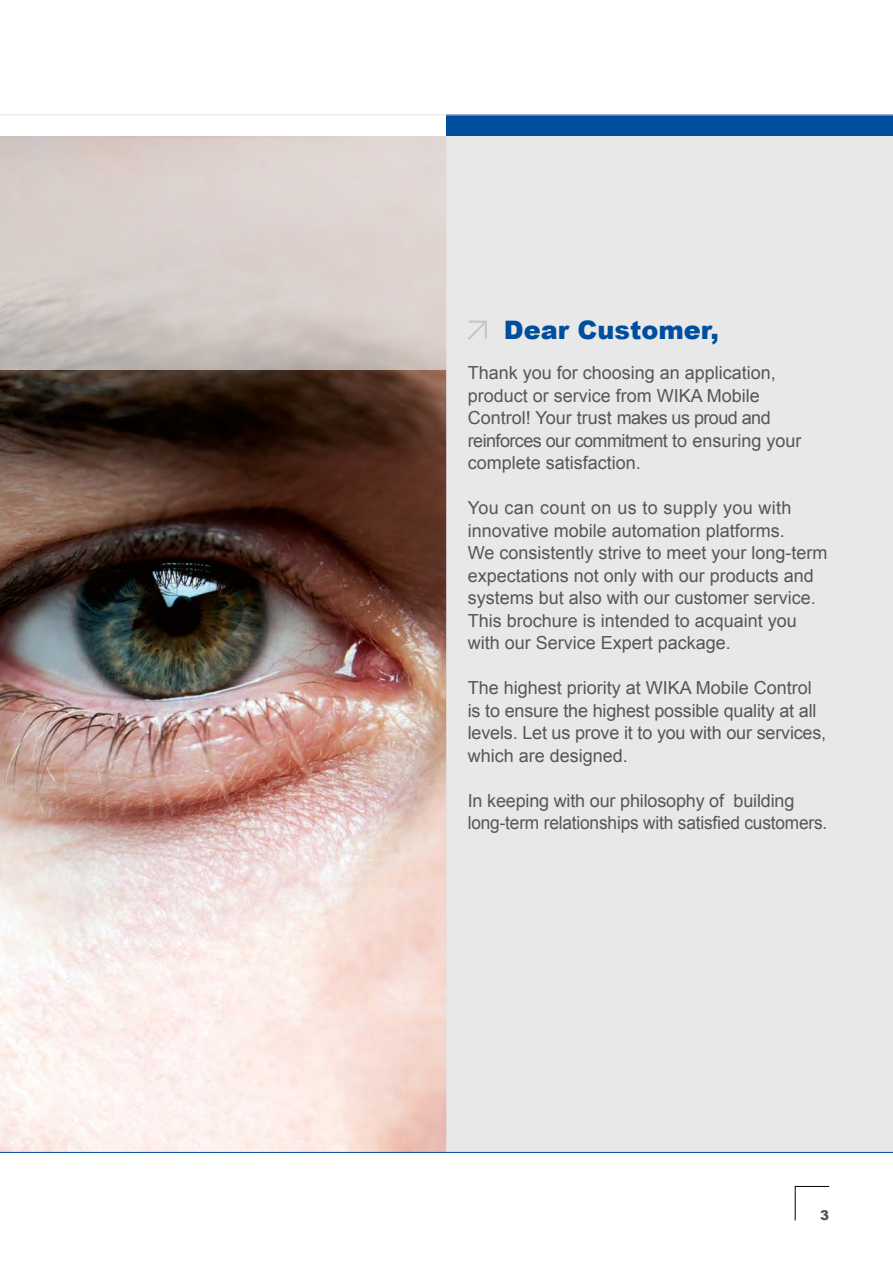
<style>
.page{position:relative;width:893px;height:1263px;background:#fff}
.page>*{position:absolute;margin:0;border:0;box-sizing:border-box;transform-origin:0 0}
.t1{font:900 25.5px "Arial";color:#004e9e}
.t2{font:18px/22.5px "Arial";color:#565656}
._01_Copy_95Hblack_10{font:900 13.5px "Arial";color:#565656}
</style>
<div class="page">
<img style="left:0;top:370px;width:446px;height:782px">
<svg style="left:0;top:136px;width:446px;height:234px;fill:#d9cfcb"></svg>
<div style="left:446px;top:129px;width:447px;height:1023px;background:#e3e3e3"></div>
<svg style="left:468px;top:321px;width:19px;height:19px"></svg>
<div style="left:446px;top:115px;width:447px;height:21px;background:#004e9e"></div>
<svg style="left:794px;top:1186px;width:36px;height:35px"></svg>
<hr style="left:0;top:1152px;width:893px;height:1px;background:#004e9e">
<hr style="left:0;top:114px;width:893px;height:1px;background:#e3e3e3">
<p class="t1" style="left:504px;top:311px;width:217px">Dear Customer,</p>
<p class="t2" style="left:468px;top:362px;width:335px">Thank you for choosing an application, product or service from WIKA Mobile Control! Your trust makes us proud and reinforces our commitment to ensuring your complete satisfaction.</p>
<p class="t2" style="left:468px;top:497px;width:361px">You can count on us to supply you with innovative mobile automation platforms.<br>We consistently strive to meet your long-term expectations not only with our products and systems but also with our customer service.<br>This brochure is intended to acquaint you with our Service Expert package.</p>
<p class="t2" style="left:468px;top:677px;width:360px">The highest priority at WIKA Mobile Control is to ensure the highest possible quality at all levels. Let us prove it to you with our services, which are designed.</p>
<p class="t2" style="left:468px;top:789px;width:361px">In keeping with our philosophy of building long-term relationships with satisfied customers.</p>
<p class="_01_Copy_95Hblack_10" style="left:820px;top:1206px;width:11px">3</p>
</div>
